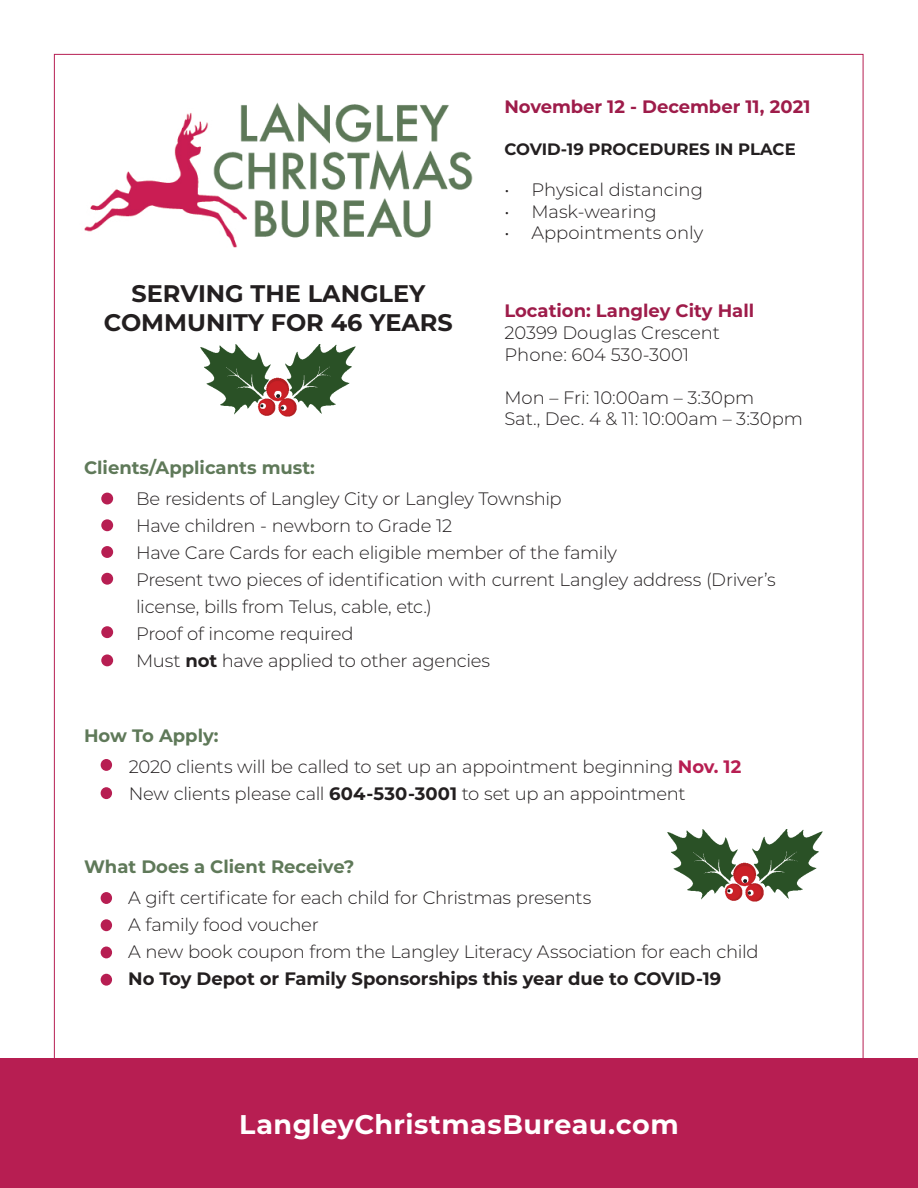
<style>
.page{position:relative;width:918px;height:1188px;background:#fff}
.page>*{position:absolute;margin:0;border:0;box-sizing:border-box;transform-origin:0 0}
.t1{font:700 27px "Montserrat";letter-spacing:.015em;color:#fff}
.t2{font:700 24px/28.8px "Montserrat";color:#231f20;text-align:center}
.t3{font:300 18px/27px "Montserrat";letter-spacing:-.015em;color:#231f20}
.t4{font:700 18px "Montserrat";letter-spacing:-.005em;color:#231f20}
.t5{font:700 18px "Montserrat";color:#9e1c4a}
.t6{font:700 18px "Montserrat";color:#5f7959}
.t7{font:700 16.5px "Montserrat";color:#231f20}
.s1{font-weight:700}
.s2{font-weight:700;color:#5f7959}
.s3{font-weight:700;color:#b71e52}
</style>
<div class="page">
<div style="left:0;top:1058px;width:918px;height:130px;background:#b71e52"></div>
<img style="left:84px;top:102px;width:389px;height:146px">
<div style="left:101px;top:493px;width:12px;height:11px;background:#b71e52;border-radius:50%"></div>
<div style="left:101px;top:519px;width:12px;height:12px;background:#b71e52;border-radius:50%"></div>
<div style="left:101px;top:546px;width:12px;height:12px;background:#b71e52;border-radius:50%"></div>
<div style="left:101px;top:573px;width:12px;height:12px;background:#b71e52;border-radius:50%"></div>
<div style="left:101px;top:626px;width:12px;height:12px;background:#b71e52;border-radius:50%"></div>
<div style="left:101px;top:654px;width:12px;height:12px;background:#b71e52;border-radius:50%"></div>
<div style="left:101px;top:759px;width:11px;height:12px;background:#b71e52;border-radius:50%"></div>
<div style="left:101px;top:787px;width:11px;height:12px;background:#b71e52;border-radius:50%"></div>
<div style="left:101px;top:892px;width:11px;height:12px;background:#b71e52;border-radius:50%"></div>
<div style="left:101px;top:919px;width:11px;height:12px;background:#b71e52;border-radius:50%"></div>
<div style="left:101px;top:947px;width:11px;height:11px;background:#b71e52;border-radius:50%"></div>
<div style="left:101px;top:974px;width:11px;height:12px;background:#b71e52;border-radius:50%"></div>
<img style="left:201px;top:345px;width:155px;height:72px">
<img style="left:667px;top:830px;width:155px;height:72px">
<h2 class="t2" style="left:104px;top:278px;width:351px">SERVING THE LANGLEY<br>COMMUNITY FOR 46 YEARS</h2>
<p class="t5" style="left:504px;top:94px;width:308px">November 12 - December 11, 2021</p>
<p class="t7" style="left:504px;top:137px;width:293px">COVID-19 PROCEDURES IN PLACE</p>
<p class="t3" style="left:504px;top:176px;width:200px">• Physical distancing</p>
<p class="t3" style="left:504px;top:197px;width:154px">• Mask-wearing</p>
<p class="t3" style="left:504px;top:219px;width:201px">• Appointments only</p>
<p class="t5" style="left:504px;top:298px;width:251px">Location: Langley City Hall</p>
<p class="t3" style="left:504px;top:321px;width:217px;line-height:21.6px">20399 Douglas Crescent<br>Phone: 604 530-3001</p>
<p class="t3" style="left:504px;top:386px;width:300px;line-height:21.6px">Mon – Fri: 10:00am – 3:30pm<br>Sat., Dec. 4 &amp; 11: 10:00am – 3:30pm</p>
<p class="t6" style="left:84px;top:454px;width:233px">Clients/Applicants must:</p>
<p class="t3" style="left:136px;top:484px;width:641px">Be residents of Langley City or Langley Township<br>Have children - newborn to Grade 12<br>Have Care Cards for each eligible member of the family<br>Present two pieces of identification with current Langley address (Driver’s license, bills from Telus, cable, etc.)<br>Proof of income required<br>Must <span class="s1">not</span> have applied to other agencies</p>
<p class="t3" style="left:129px;top:719px;width:614px;line-height:31.7px;text-indent:-45px"><span class="s2">How To Apply:<br></span>2020 clients will be called to set up an appointment beginning <span class="s3">Nov. 12</span></p>
<p class="t3" style="left:129px;top:780px;width:558px">New clients please call <span class="s1">604-530-3001</span> to set up an appointment</p>
<p class="t6" style="left:84px;top:853px;width:272px">What Does a Client Receive?</p>
<p class="t3" style="left:128px;top:884px;width:632px">A gift certificate for each child for Christmas presents<br>A family food voucher<br>A new book coupon from the Langley Literacy Association for each child</p>
<p class="t4" style="left:128px;top:966px;width:595px">No Toy Depot or Family Sponsorships this year due to COVID-19</p>
<h1 class="t1" style="left:239px;top:1105px;width:441px">LangleyChristmasBureau.com</h1>
</div>
